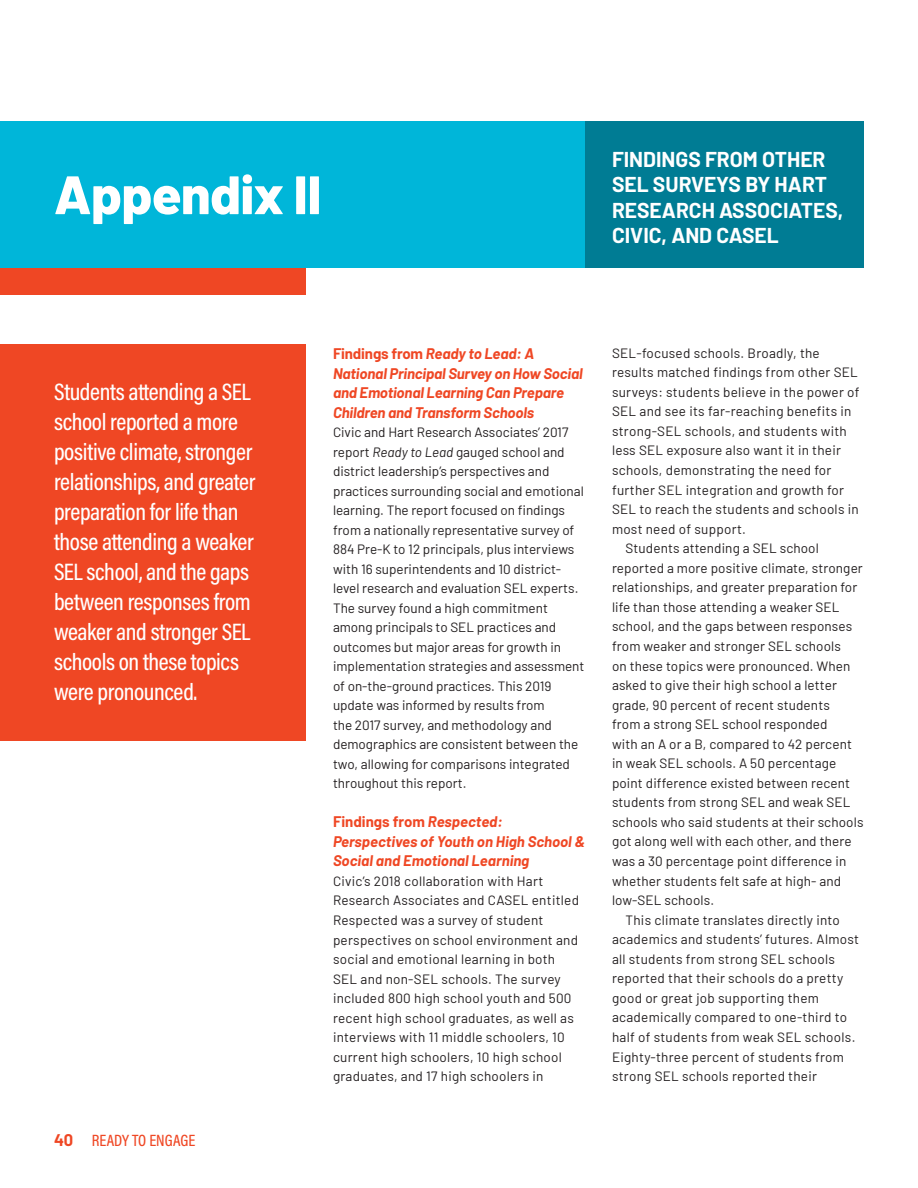
<style>
.page{position:relative;width:918px;height:1188px;background:#fff}
.page>*{position:absolute;margin:0;border:0;box-sizing:border-box;transform-origin:0 0}
.t1{font:800 54px "Barlow";letter-spacing:-.01em;color:#fff}
.PQ{font:24px/30px "Acumin Variable Concept";letter-spacing:-.015em;color:#fff}
._1{font:700 21px/25.5px "Barlow";color:#fff}
.t2{font:16.5px "Acumin Variable Concept";color:#ef4724}
._3{font:italic 700 15px/19.5px "Barlow";letter-spacing:-.01em;color:#ef4724}
.T-1{font:13.5px/19.5px "Barlow";letter-spacing:.005em;color:#231f20}
.T{font:13.5px/19.5px "Barlow";letter-spacing:.01em;color:#231f20}
.s1{font-family:"Barlow";font-weight:700}
.s2{font-style:normal}
.s3{font-style:italic}
</style>
<div class="page">
<div style="left:503px;top:122px;width:361px;height:146px;background:#007c94"></div>
<div style="left:0;top:122px;width:585px;height:146px;background:#00b6d9"></div>
<div style="left:0;top:268px;width:306px;height:27px;background:#ef4724"></div>
<div style="left:0;top:344px;width:306px;height:397px;background:#ef4724"></div>
<p class="t1" style="left:54px;top:154px;width:269px">Appendix II</p>
<p class="_1" style="left:612px;top:145px;width:233px">FINDINGS FROM OTHER<br>SEL SURVEYS BY HART<br>RESEARCH ASSOCIATES,<br>CIVIC, AND CASEL</p>
<p class="PQ" style="left:54px;top:376px;width:203px">Students attending a SEL school reported a more positive climate, stronger relationships, and greater preparation for life than those attending a weaker<br>SEL school, and the gaps between responses from weaker and stronger SEL schools on these topics were pronounced.</p>
<p class="t2" style="left:54px;top:1129px;width:143px"><span class="s1">40</span> READY TO ENGAGE</p>
<p class="_3" style="left:333px;top:343px;width:251px"><span class="s2">Findings from</span> Ready to Lead: A National Principal Survey on How Social and Emotional Learning Can Prepare Children and Transform Schools</p>
<p class="T-1" style="left:333px;top:422px;width:253px">Civic and Hart Research Associates’ 2017 report <span class="s3">Ready to Lead</span> gauged school and district leadership’s perspectives and practices surrounding social and emotional learning. The report focused on findings from a nationally representative survey of 884 Pre-K to 12 principals, plus interviews with 16 superintendents and 10 district&shy;level research and evaluation SEL experts.<br>The survey found a high commitment among principals to SEL practices and outcomes but major areas for growth in implementation strategies and assessment of on-the-ground practices. This 2019 update was informed by results from<br>the 2017 survey, and methodology and demographics are consistent between the two, allowing for comparisons integrated throughout this report.</p>
<p class="_3" style="left:333px;top:811px;width:253px"><span class="s2">Findings from</span> Respected:<br>Perspectives of Youth on High School &amp;<br>Social and Emotional Learning</p>
<p class="T-1" style="left:333px;top:870px;width:248px">Civic’s 2018 collaboration with Hart Research Associates and CASEL entitled Respected was a survey of student perspectives on school environment and social and emotional learning in both SEL and non-SEL schools. The survey included 800 high school youth and 500 recent high school graduates, as well as interviews with 11 middle schoolers, 10 current high schoolers, 10 high school graduates, and 17 high schoolers in</p>
<p class="T-1" style="left:612px;top:342px;width:249px">SEL-focused schools. Broadly, the results matched findings from other SEL surveys: students believe in the power of SEL and see its far-reaching benefits in strong-SEL schools, and students with less SEL exposure also want it in their schools, demonstrating the need for further SEL integration and growth for SEL to reach the students and schools in most need of support.</p>
<p class="T" style="left:612px;top:538px;width:253px;text-indent:14px">Students attending a SEL school reported a more positive climate, stronger relationships, and greater preparation for life than those attending a weaker SEL school, and the gaps between responses from weaker and stronger SEL schools<br>on these topics were pronounced. When asked to give their high school a letter grade, 90 percent of recent students<br>from a strong SEL school responded<br>with an A or a B, compared to 42 percent in weak SEL schools. A 50 percentage point difference existed between recent students from strong SEL and weak SEL schools who said students at their schools got along well with each other, and there was a 30 percentage point difference in whether students felt safe at high- and low-SEL schools.</p>
<p class="T" style="left:612px;top:909px;width:249px;text-indent:14px">This climate translates directly into academics and students’ futures. Almost all students from strong SEL schools reported that their schools do a pretty good or great job supporting them academically compared to one-third to half of students from weak SEL schools.<br>Eighty-three percent of students from strong SEL schools reported their</p>
</div>
